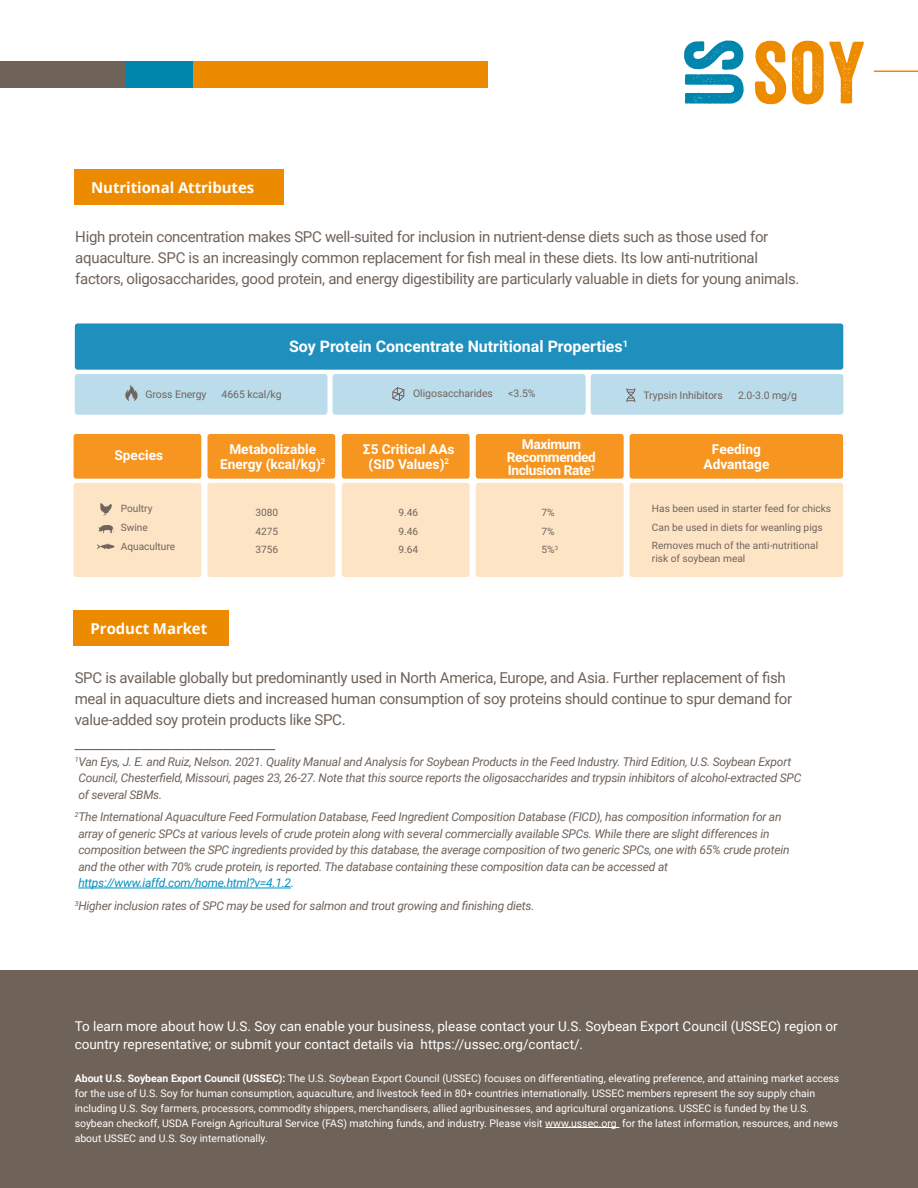
<style>
.page{position:relative;width:918px;height:1188px;background:#fff}
.page>*{position:absolute;margin:0;border:0;box-sizing:border-box;transform-origin:0 0}
.t1{font:700 15.9px "Roboto";color:#fff}
.body{font:15px/21px "Roboto";letter-spacing:-.02em;color:#6e6259}
.t2{font:700 15px "Open Sans";letter-spacing:-.005em;color:#fff}
.t3{font:700 13.65px/15px "Roboto";color:#fff;text-align:center}
.t4{font:700 13.65px/13.2px "Roboto";letter-spacing:-.025em;color:#fff;text-align:center}
.Paragraph_Style_1{font:13.5px/18px "Roboto";color:#fff}
.body-2{font:italic 12px/16.5px "Roboto";letter-spacing:-.02em;color:#6e6259}
.Paragraph_Style_1-2{font:10.5px/15px "Roboto";color:#fff}
.t5{font:10.5px "Roboto";letter-spacing:-.005em;color:#70645e}
.t6{font:10.2px/18.6px "Roboto";color:#70645e}
.s1{color:#0090c0}
.s2{font-weight:700}
</style>
<div class="page">
<hr style="left:874px;top:70px;width:44px;height:2px;background:#ed8b00">
<div style="left:0;top:61px;width:68px;height:27px;background:#6e6259"></div>
<div style="left:160px;top:61px;width:328px;height:27px;background:#ed8b00"></div>
<svg style="left:684px;top:40px;width:60px;height:64px"></svg>
<svg style="left:755px;top:41px;width:31px;height:63px"></svg>
<svg style="left:792px;top:41px;width:72px;height:63px"></svg>
<div style="left:108px;top:61px;width:85px;height:27px;background:#0085ad"></div>
<div style="left:40px;top:61px;width:85px;height:27px;background:#6e6259"></div>
<div style="left:74px;top:169px;width:210px;height:36px;background:#ed8b00"></div>
<div style="left:74px;top:610px;width:155px;height:36px;background:#ed8b00"></div>
<hr style="left:78px;top:888px;width:213px;height:1px;background:#0090c0">
<div style="left:74px;top:434px;width:127px;height:45px;background:#f79521;border-radius:3px"></div>
<div style="left:208px;top:434px;width:127px;height:45px;background:#f79521;border-radius:3px"></div>
<div style="left:342px;top:434px;width:128px;height:45px;background:#f79521;border-radius:3px"></div>
<div style="left:74px;top:483px;width:127px;height:94px;background:#fde4c5;border-radius:3px"></div>
<div style="left:208px;top:483px;width:127px;height:94px;background:#fde4c5;border-radius:3px"></div>
<div style="left:342px;top:483px;width:128px;height:94px;background:#fde4c5;border-radius:3px"></div>
<div style="left:476px;top:434px;width:148px;height:45px;background:#f79521;border-radius:3px"></div>
<div style="left:630px;top:434px;width:213px;height:45px;background:#f79521;border-radius:3px"></div>
<div style="left:476px;top:483px;width:148px;height:94px;background:#fde4c5;border-radius:3px"></div>
<div style="left:630px;top:483px;width:213px;height:94px;background:#fde4c5;border-radius:3px"></div>
<svg style="left:100px;top:503px;width:12px;height:13px"></svg>
<svg style="left:98px;top:525px;width:15px;height:8px"></svg>
<svg style="left:97px;top:543px;width:18px;height:6px"></svg>
<div style="left:0;top:970px;width:918px;height:218px;background:#6e6259"></div>
<div style="left:75px;top:323px;width:768px;height:47px;background:#1f8fbe;border-radius:3px"></div>
<div style="left:75px;top:374px;width:252px;height:41px;background:#badceb;border-radius:3px"></div>
<div style="left:333px;top:374px;width:253px;height:41px;background:#badceb;border-radius:3px"></div>
<div style="left:591px;top:374px;width:252px;height:41px;background:#badceb;border-radius:3px"></div>
<svg style="left:125px;top:385px;width:13px;height:16px"></svg>
<svg style="left:626px;top:388px;width:9px;height:14px"></svg>
<svg style="left:393px;top:387px;width:11px;height:14px"></svg>
<hr style="left:545px;top:1127px;width:74px;height:1px;background:#fff">
<p class="t2" style="left:91px;top:177px;width:165px">Nutritional Attributes</p>
<p class="body" style="left:75px;top:226px;width:726px">High protein concentration makes SPC well-suited for inclusion in nutrient-dense diets such as those used for aquaculture. SPC is an increasingly common replacement for fish meal in these diets. Its low anti-nutritional factors, oligosaccharides, good protein, and energy digestibility are particularly valuable in diets for young animals.</p>
<p class="t1" style="left:289px;top:335px;width:341px">Soy Protein Concentrate Nutritional Properties<sup>1</sup></p>
<p class="t5" style="left:145px;top:387px;width:63px">Gross Energy</p>
<p class="t5" style="left:222px;top:387px;width:61px">4665 kcal/kg</p>
<p class="t5" style="left:413px;top:386px;width:81px">Oligosaccharides</p>
<p class="t5" style="left:508px;top:386px;width:29px">&lt;3.5%</p>
<p class="t5" style="left:643px;top:387px;width:81px">Trypsin Inhibitors</p>
<p class="t5" style="left:738px;top:387px;width:61px">2.0-3.0 mg/g</p>
<p class="t3" style="left:115px;top:447px;width:50px">Species</p>
<p class="t3" style="left:220px;top:441px;width:107px">Metabolizable<br>Energy (kcal/kg)<sup>2</sup></p>
<p class="t3" style="left:363px;top:441px;width:93px">Σ5 Critical AAs (SID Values)<sup>2</sup></p>
<p class="t4" style="left:507px;top:437px;width:91px">Maximum<br>Recommended<br>Inclusion Rate<sup>1</sup></p>
<p class="t3" style="left:704px;top:441px;width:67px">Feeding<br>Advantage</p>
<p class="t6" style="left:542px;top:503px;width:18px">7%<br>7%<br>5%<sup>3</sup></p>
<p class="t6" style="left:652px;top:499px;width:181px">Has been used in starter feed for chicks<br>Can be used in diets for weanling pigs<br>Removes much of the anti-nutritional</p>
<p class="t6" style="left:652px;top:549px;width:95px">risk of soybean meal</p>
<p class="t6" style="left:121px;top:499px;width:56px">Poultry<br>Swine<br>Aquaculture</p>
<p class="t6" style="left:255px;top:503px;width:24px;text-align:justify">3080<br>4275<br>3756</p>
<p class="t6" style="left:399px;top:503px;width:21px;text-align:justify">9.46<br>9.46<br>9.64</p>
<p class="t2" style="left:91px;top:618px;width:118px">Product Market</p>
<p class="body" style="left:75px;top:667px;width:719px">SPC is available globally but predominantly used in North America, Europe, and Asia. Further replacement of fish meal in aquaculture diets and increased human consumption of soy proteins should continue to spur demand for value-added soy protein products like SPC.</p>
<p class="body" style="left:75px;top:733px;width:202px">_______________________________</p>
<p class="body-2" style="left:78px;top:753px;width:724px;text-indent:-4px"><sup>1</sup>Van Eys, J. E. and Ruiz, Nelson. 2021. Quality Manual and Analysis for Soybean Products in the Feed Industry. Third Edition, U.S. Soybean Export<br>Council, Chesterfield, Missouri, pages 23, 26-27. Note that this source reports the oligosaccharides and trypsin inhibitors of alcohol-extracted SPC of several SBMs.</p>
<p class="body-2" style="left:78px;top:808px;width:713px;text-indent:-4px"><sup>2</sup>The International Aquaculture Feed Formulation Database, Feed Ingredient Composition Database (FICD), has composition information for an array of generic SPCs at various levels of crude protein along with several commercially available SPCs. While there are slight differences in composition between the SPC ingredients provided by this database, the average composition of two generic SPCs, one with 65% crude protein and the other with 70% crude protein, is reported. The database containing these composition data can be accessed at <span class="s1">https://www.iaffd.com/home.html?v=4.1.2.</span></p>
<p class="body-2" style="left:75px;top:897px;width:461px"><sup>3</sup>Higher inclusion rates of SPC may be used for salmon and trout growing and finishing diets.</p>
<p class="Paragraph_Style_1" style="left:75px;top:1016px;width:765px">To learn more about how U.S. Soy can enable your business, please contact your U.S. Soybean Export Council (USSEC) region or country representative; or submit your contact details via https://ussec.org/contact/.</p>
<p class="Paragraph_Style_1-2" style="left:75px;top:1070px;width:766px"><span class="s2">About U.S. Soybean Export Council (USSEC):</span> The U.S. Soybean Export Council (USSEC) focuses on differentiating, elevating preference, and attaining market access for the use of U.S. Soy for human consumption, aquaculture, and livestock feed in 80+ countries internationally. USSEC members represent the soy supply chain including U.S. Soy farmers, processors, commodity shippers, merchandisers, allied agribusinesses, and agricultural organizations. USSEC is funded by the U.S. soybean checkoff, USDA Foreign Agricultural Service (FAS) matching funds, and industry. Please visit www.ussec.org for the latest information, resources, and news about USSEC and U.S. Soy internationally.</p>
</div>
